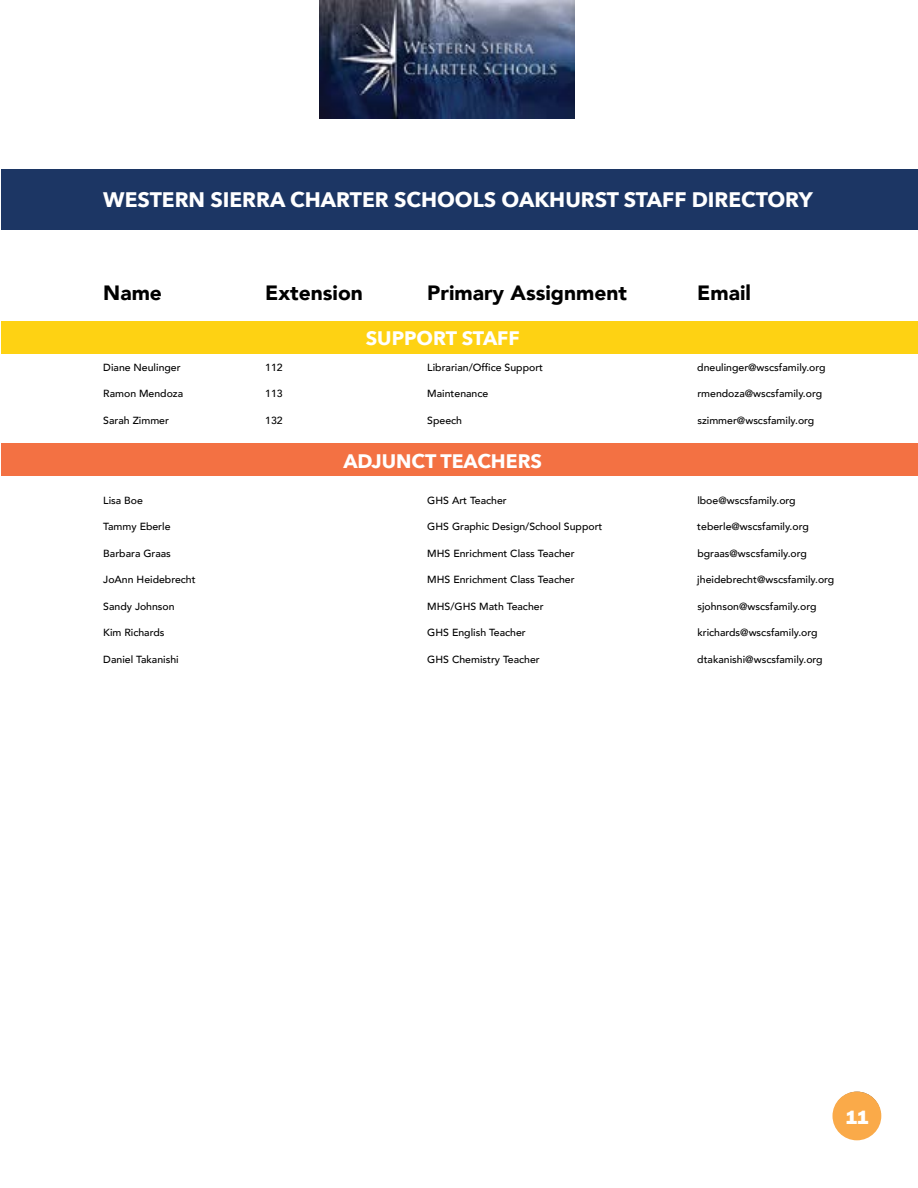
<style>
.page{position:relative;width:918px;height:1188px;background:#fff}
.page>*{position:absolute;margin:0;border:0;box-sizing:border-box;transform-origin:0 0}
.t1{font:700 21px "Avenir Next";color:#fff}
.t2{font:900 20.7px "Avenir";color:#000}
.t3{font:800 19.8px "Franklin Gothic";color:#fff}
.t4{font:700 19.5px "Avenir Next";color:#fff}
.t5{font:500 10.35px "Avenir";color:#000}
.s1{font-family:"Diazo MVB Rough 1 Ex Cond";font-weight:700;font-size:24px}
</style>
<div class="page">
<div style="left:2px;top:169px;width:916px;height:61px;background:#1c3664"></div>
<img style="left:320px;top:0;width:255px;height:119px">
<div style="left:2px;top:321px;width:916px;height:33px;background:#fed213"></div>
<div style="left:2px;top:444px;width:916px;height:32px;background:#f37143"></div>
<div style="left:832px;top:1092px;width:49px;height:48px;background:#faaa49;border-radius:50%"></div>
<h1 class="t1" style="left:103px;top:182px;width:711px">WESTERN SIERRA CHARTER SCHOOLS OAKHURST STAFF DIRECTORY</h1>
<h2 class="t2" style="left:103px;top:275px;width:60px">Name</h2>
<h2 class="t2" style="left:265px;top:275px;width:99px">Extension</h2>
<h2 class="t2" style="left:427px;top:275px;width:201px">Primary Assignment</h2>
<h2 class="t2" style="left:697px;top:275px;width:55px">Email</h2>
<h3 class="t4" style="left:366px;top:322px;width:156px">SUPPORT STAFF</h3>
<p class="t5" style="left:103px;top:358px;width:79px">Diane Neulinger</p>
<p class="t5" style="left:265px;top:358px;width:19px">112</p>
<p class="t5" style="left:427px;top:358px;width:117px">Librarian/Office Support</p>
<p class="t5" style="left:697px;top:358px;width:130px">dneulinger@wscsfamily.org</p>
<p class="t5" style="left:103px;top:385px;width:81px">Ramon Mendoza</p>
<p class="t5" style="left:265px;top:385px;width:19px">113</p>
<p class="t5" style="left:427px;top:385px;width:63px">Maintenance</p>
<p class="t5" style="left:697px;top:385px;width:126px">rmendoza@wscsfamily.org</p>
<p class="t5" style="left:103px;top:411px;width:67px">Sarah Zimmer</p>
<p class="t5" style="left:265px;top:411px;width:19px">132</p>
<p class="t5" style="left:427px;top:411px;width:36px">Speech</p>
<p class="t5" style="left:697px;top:411px;width:119px">szimmer@wscsfamily.org</p>
<h3 class="t4" style="left:343px;top:444px;width:200px">ADJUNCT TEACHERS</h3>
<p class="t5" style="left:103px;top:491px;width:41px">Lisa Boe</p>
<p class="t5" style="left:427px;top:491px;width:81px">GHS Art Teacher</p>
<p class="t5" style="left:697px;top:491px;width:100px">lboe@wscsfamily.org</p>
<p class="t5" style="left:103px;top:518px;width:69px">Tammy Eberle</p>
<p class="t5" style="left:427px;top:518px;width:177px">GHS Graphic Design/School Support</p>
<p class="t5" style="left:697px;top:518px;width:113px">teberle@wscsfamily.org</p>
<p class="t5" style="left:103px;top:544px;width:69px">Barbara Graas</p>
<p class="t5" style="left:427px;top:544px;width:149px">MHS Enrichment Class Teacher</p>
<p class="t5" style="left:697px;top:544px;width:111px">bgraas@wscsfamily.org</p>
<p class="t5" style="left:103px;top:571px;width:94px">JoAnn Heidebrecht</p>
<p class="t5" style="left:427px;top:571px;width:149px">MHS Enrichment Class Teacher</p>
<p class="t5" style="left:697px;top:571px;width:139px">jheidebrecht@wscsfamily.org</p>
<p class="t5" style="left:103px;top:597px;width:73px">Sandy Johnson</p>
<p class="t5" style="left:427px;top:597px;width:118px">MHS/GHS Math Teacher</p>
<p class="t5" style="left:697px;top:597px;width:121px">sjohnson@wscsfamily.org</p>
<p class="t5" style="left:103px;top:624px;width:63px">Kim Richards</p>
<p class="t5" style="left:427px;top:624px;width:100px">GHS English Teacher</p>
<p class="t5" style="left:697px;top:624px;width:122px">krichards@wscsfamily.org</p>
<p class="t5" style="left:103px;top:650px;width:77px">Daniel Takanishi</p>
<p class="t5" style="left:427px;top:650px;width:114px">GHS Chemistry Teacher</p>
<p class="t5" style="left:697px;top:650px;width:127px">dtakanishi@wscsfamily.org</p>
<h3 class="t3" style="left:845px;top:1104px;width:26px">11<span class="s1">10</span></h3>
</div>
